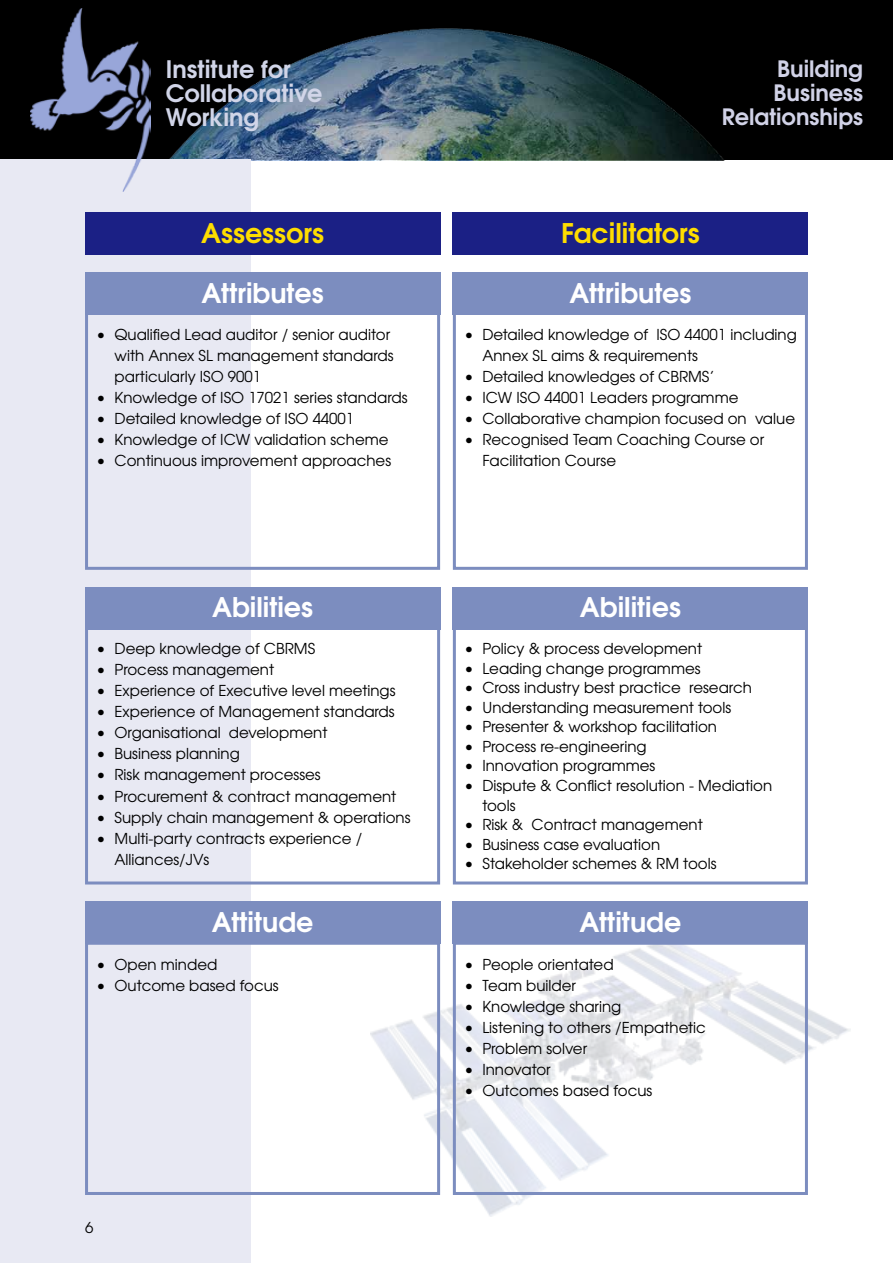
<style>
.page{position:relative;width:893px;height:1263px;background:#fff}
.page>*{position:absolute;margin:0;border:0;box-sizing:border-box;transform-origin:0 0}
.t1{font:700 27px "Te X Gyre Adventor";color:#fff}
.t2{font:700 27px "Te X Gyre Adventor";color:#fedd00}
.t3{font:700 24px/24px "Te X Gyre Adventor";color:#d1d5e8}
.t4{font:700 22.5px/24px "Te X Gyre Adventor";color:#d1d2e7;text-align:right}
.t5{font:15px/21px "Te X Gyre Adventor";color:#000}
</style>
<div class="page">
<div style="left:0;top:0;width:893px;height:159px;background:#000"></div>
<img style="left:169px;top:29px;width:639px;height:131px">
<div style="left:0;top:159px;width:251px;height:1104px;background:#e8e9f3"></div>
<img style="left:370px;top:939px;width:480px;height:277px">
<img style="left:31px;top:9px;width:120px;height:182px">
<hr style="left:892px;top:159px;width:1px;height:1104px;background:#e8e9f3">
<div style="left:85px;top:213px;width:355px;height:42px;background:#1b2085"></div>
<div style="left:453px;top:213px;width:355px;height:42px;background:#1b2085"></div>
<div style="left:85px;top:312px;width:355px;height:258px;border:3px solid #7c8dbf"></div>
<div style="left:85px;top:272px;width:355px;height:43px;background:#7c8dbf"></div>
<div style="left:453px;top:272px;width:355px;height:43px;background:#7c8dbf"></div>
<div style="left:85px;top:627px;width:355px;height:257px;border:3px solid #7c8dbf"></div>
<div style="left:85px;top:587px;width:355px;height:42px;background:#7c8dbf"></div>
<div style="left:453px;top:587px;width:355px;height:42px;background:#7c8dbf"></div>
<div style="left:85px;top:901px;width:355px;height:43px;background:#7c8dbf"></div>
<div style="left:453px;top:901px;width:355px;height:43px;background:#7c8dbf"></div>
<div style="left:453px;top:312px;width:355px;height:258px;border:3px solid #7c8dbf"></div>
<div style="left:453px;top:627px;width:355px;height:257px;border:3px solid #7c8dbf"></div>
<div style="left:85px;top:942px;width:355px;height:253px;border:3px solid #7c8dbf"></div>
<div style="left:453px;top:942px;width:355px;height:253px;border:3px solid #7c8dbf"></div>
<h2 class="t3" style="left:166px;top:55px;width:158px">Institute for<br>Collaborative<br>Working</h2>
<h3 class="t4" style="left:722px;top:54px;width:143px">Building<br>Business<br>Relationships</h3>
<h1 class="t2" style="left:201px;top:210px;width:124px">Assessors</h1>
<h1 class="t2" style="left:561px;top:210px;width:140px">Facilitators</h1>
<h1 class="t1" style="left:202px;top:269px;width:124px">Attributes</h1>
<h1 class="t1" style="left:569px;top:269px;width:124px">Attributes</h1>
<p class="t5" style="left:115px;top:323px;width:281px;text-indent:-18px">• Qualified Lead auditor / senior auditor with Annex SL management standards particularly ISO 9001</p>
<p class="t5" style="left:97px;top:386px;width:313px">• Knowledge of ISO 17021 series standards</p>
<p class="t5" style="left:97px;top:407px;width:259px">• Detailed knowledge of ISO 44001</p>
<p class="t5" style="left:97px;top:428px;width:294px">• Knowledge of ICW validation scheme</p>
<p class="t5" style="left:97px;top:449px;width:296px">• Continuous improvement approaches</p>
<p class="t5" style="left:482px;top:323px;width:316px;text-indent:-18px">• Detailed knowledge of ISO 44001 including<br>Annex SL aims &amp; requirements</p>
<p class="t5" style="left:464px;top:365px;width:252px">• Detailed knowledges of CBRMS’</p>
<p class="t5" style="left:464px;top:386px;width:276px">• ICW ISO 44001 Leaders programme</p>
<p class="t5" style="left:464px;top:407px;width:332px">• Collaborative champion focused on value</p>
<p class="t5" style="left:482px;top:428px;width:283px;text-indent:-18px">• Recognised Team Coaching Course or<br>Facilitation Course</p>
<h1 class="t1" style="left:212px;top:584px;width:102px">Abilities</h1>
<h1 class="t1" style="left:580px;top:584px;width:102px">Abilities</h1>
<p class="t5" style="left:97px;top:637px;width:220px">• Deep knowledge of CBRMS</p>
<p class="t5" style="left:97px;top:658px;width:179px">• Process management</p>
<p class="t5" style="left:97px;top:679px;width:300px">• Experience of Executive level meetings</p>
<p class="t5" style="left:97px;top:700px;width:300px">• Experience of Management standards</p>
<p class="t5" style="left:97px;top:721px;width:232px">• Organisational development</p>
<p class="t5" style="left:97px;top:742px;width:145px">• Business planning</p>
<p class="t5" style="left:97px;top:763px;width:226px">• Risk management processes</p>
<p class="t5" style="left:97px;top:784px;width:301px">• Procurement &amp; contract management</p>
<p class="t5" style="left:97px;top:805px;width:315px">• Supply chain management &amp; operations</p>
<p class="t5" style="left:115px;top:826px;width:249px;text-indent:-18px">• Multi-party contracts experience /<br>Alliances/JVs</p>
<p class="t5" style="left:464px;top:637px;width:239px">• Policy &amp; process development</p>
<p class="t5" style="left:464px;top:657px;width:238px">• Leading change programmes</p>
<p class="t5" style="left:464px;top:676px;width:289px">• Cross industry best practice research</p>
<p class="t5" style="left:464px;top:696px;width:268px">• Understanding measurement tools</p>
<p class="t5" style="left:464px;top:715px;width:254px">• Presenter &amp; workshop facilitation</p>
<p class="t5" style="left:464px;top:735px;width:184px">• Process re-engineering</p>
<p class="t5" style="left:464px;top:754px;width:192px">• Innovation programmes</p>
<p class="t5" style="left:482px;top:775px;width:291px;line-height:19.5px;text-indent:-18px">• Dispute &amp; Conflict resolution - Mediation tools</p>
<p class="t5" style="left:464px;top:813px;width:240px">• Risk &amp; Contract management</p>
<p class="t5" style="left:464px;top:832px;width:197px">• Business case evaluation</p>
<p class="t5" style="left:464px;top:852px;width:254px">• Stakeholder schemes &amp; RM tools</p>
<h1 class="t1" style="left:212px;top:899px;width:103px">Attitude</h1>
<h1 class="t1" style="left:579px;top:899px;width:103px">Attitude</h1>
<p class="t5" style="left:97px;top:953px;width:122px">• Open minded</p>
<p class="t5" style="left:97px;top:974px;width:184px">• Outcome based focus</p>
<p class="t5" style="left:85px;top:1215px;width:10px">6</p>
<p class="t5" style="left:464px;top:953px;width:151px">• People orientated</p>
<p class="t5" style="left:464px;top:974px;width:113px">• Team builder</p>
<p class="t5" style="left:464px;top:995px;width:159px">• Knowledge sharing</p>
<p class="t5" style="left:464px;top:1016px;width:243px">• Listening to others /Empathetic</p>
<p class="t5" style="left:464px;top:1037px;width:124px">• Problem solver</p>
<p class="t5" style="left:464px;top:1058px;width:88px">• Innovator</p>
<p class="t5" style="left:464px;top:1079px;width:189px">• Outcomes based focus</p>
</div>
